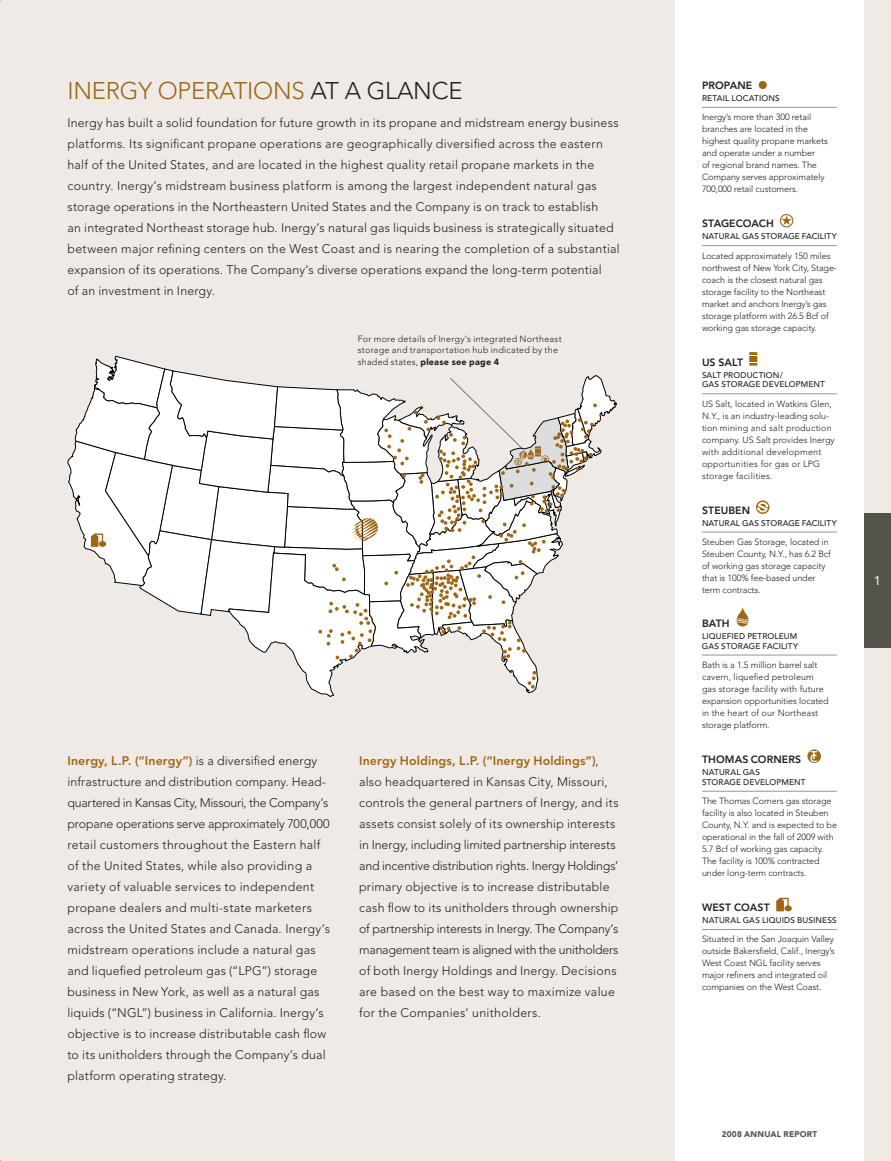
<style>
.page{position:relative;width:891px;height:1161px;background:#fff}
.page>*{position:absolute;margin:0;border:0;box-sizing:border-box;transform-origin:0 0}
.t1{font:300 24px "Avenir";letter-spacing:-.01em;color:#9f6614}
.t2{font:500 12.75px "Avenir";color:#efeae6}
.t3{font:300 12.3px/21px "Avenir";letter-spacing:.015em;color:#231f20}
.t4{font:800 10.5px "Avenir";letter-spacing:.01em;color:#231f20}
.t5{font:800 10.5px "Avenir";letter-spacing:-.01em;color:#231f20}
.t6{font:800 10.5px "Avenir";color:#fff}
.t7{font:300 9px/12px "Avenir";letter-spacing:-.01em;color:#231f20}
.t8{font:300 9px/12px "Avenir";letter-spacing:.02em;color:#231f20}
.t9{font:300 9px/11.2px "Avenir";letter-spacing:.025em;color:#231f20}
.t10{font:500 8.25px/9.9px "Avenir";letter-spacing:.015em;color:#231f20}
.t11{font:900 8.25px "Avenir";letter-spacing:.025em;color:#53534a}
.t12{font:800 5.85px "Avenir";color:#d9d9d9}
.s1{color:#231f20}
.s2{font-weight:900}
.s3{font-weight:800;color:#9f6614}
</style>
<div class="page">
<div style="left:2px;top:0;width:673px;height:1161px;background:#efeae6"></div>
<div style="left:864px;top:0;width:27px;height:1161px;background:#efeae6"></div>
<div style="left:864px;top:513px;width:27px;height:135px;background:#53534a"></div>
<hr style="left:702px;top:107px;width:135px;height:1px;background:#949698">
<hr style="left:702px;top:393px;width:135px;height:1px;background:#949698">
<hr style="left:702px;top:655px;width:135px;height:1px;background:#949698">
<hr style="left:702px;top:929px;width:135px;height:1px;background:#949698">
<hr style="left:702px;top:532px;width:135px;height:1px;background:#949698">
<hr style="left:702px;top:791px;width:135px;height:1px;background:#949698">
<hr style="left:702px;top:245px;width:135px;height:1px;background:#949698">
<div style="left:759px;top:81px;width:8px;height:8px;background:#9f6614;border-radius:50%"></div>
<svg style="left:776px;top:898px;width:16px;height:13px"></svg>
<svg style="left:749px;top:352px;width:8px;height:14px"></svg>
<svg style="left:756px;top:500px;width:14px;height:14px"></svg>
<svg style="left:780px;top:214px;width:13px;height:13px"></svg>
<svg style="left:736px;top:607px;width:13px;height:20px"></svg>
<svg style="left:736px;top:618px;width:13px;height:6px"></svg>
<svg style="left:68px;top:356px;width:549px;height:341px"></svg>
<div style="left:807px;top:749px;width:14px;height:14px;background:#9f6614;border-radius:50%"></div>
<hr style="left:0;top:0;width:2px;height:1161px;background:#efeae6">
<h1 class="t1" style="left:68px;top:77px;width:397px">INERGY OPERATIONS <span class="s1">AT A GLANCE</span></h1>
<p class="t3" style="left:68px;top:112px;width:554px">Inergy has built a solid foundation for future growth in its propane and midstream energy business platforms. Its significant propane operations are geographically diversified across the eastern half of the United States, and are located in the highest quality retail propane markets in the country. Inergy’s midstream business platform is among the largest independent natural gas storage operations in the Northeastern United States and the Company is on track to establish<br>an integrated Northeast storage hub. Inergy’s natural gas liquids business is strategically situated between major refining centers on the West Coast and is nearing the completion of a substantial expansion of its operations. The Company’s diverse operations expand the long-term potential<br>of an investment in Inergy.</p>
<p class="t9" style="left:358px;top:333px;width:206px">For more details of Inergy’s integrated Northeast storage and transportation hub indicated by the shaded states, <span class="s2">please see page 4</span></p>
<p class="t12" style="left:521px;top:452px;width:6px">C<sup>T</sup></p>
<p class="t3" style="left:68px;top:751px;width:264px"><span class="s3">INERGY, L.P. (“INERGY”)</span> is a diversified energy infrastructure and distribution company. Head&shy;quartered in Kansas City, Missouri, the Company’s propane operations serve approximately 700,000 retail customers throughout the Eastern half of the United States, while also providing a variety of valuable services to independent propane dealers and multi-state marketers across the United States and Canada. Inergy’s midstream operations include a natural gas and liquefied petroleum gas (“LPG”) storage business in New York, as well as a natural gas liquids (“NGL”) business in California. Inergy’s objective is to increase distributable cash flow to its unitholders through the Company’s dual platform operating strategy.</p>
<p class="t3" style="left:359px;top:751px;width:261px"><span class="s3">INERGY HOLDINGS, L.P. (“INERGY HOLDINGS”)</span>, also headquartered in Kansas City, Missouri, controls the general partners of Inergy, and its assets consist solely of its ownership interests in Inergy, including limited partnership interests and incentive distribution rights. Inergy Holdings’ primary objective is to increase distributable cash flow to its unitholders through ownership of partnership interests in Inergy. The Company’s management team is aligned with the unitholders of both Inergy Holdings and Inergy. Decisions are based on the best way to maximize value for the Companies’ unitholders.</p>
<p class="t4" style="left:702px;top:79px;width:52px">PROPANE</p>
<p class="t10" style="left:702px;top:93px;width:79px">RETAIL LOCATIONS</p>
<p class="t7" style="left:702px;top:111px;width:127px">Inergy’s more than 300 retail branches are located in the highest quality propane markets and operate under a number<br>of regional brand names. The<br>Company serves approximately<br>700,000 retail customers.</p>
<p class="t5" style="left:702px;top:217px;width:65px">STAGECOACH</p>
<p class="t10" style="left:702px;top:232px;width:136px">NATURAL GAS STORAG E FACILITY</p>
<p class="t7" style="left:702px;top:249px;width:136px">Located approximately 150 miles northwest of New York City, Stage&shy;coach is the closest natural gas storage facility to the Northeast market and anchors Inergy’s gas storage platform with 26.5 Bcf of working gas storage capacity.</p>
<p class="t4" style="left:702px;top:356px;width:43px">US SALT</p>
<p class="t10" style="left:702px;top:370px;width:124px">SALT PRODUCTION/<br>GAS STORAG E DEVELOPMENT</p>
<p class="t8" style="left:702px;top:398px;width:134px">US Salt, located in Watkins Glen,<br>N.Y., is an industry-leading solu&shy;tion mining and salt production company. US Salt provides Inergy with additional development opportunities for gas or LPG storage facilities.</p>
<p class="t4" style="left:702px;top:504px;width:50px">STEUBEN</p>
<p class="t10" style="left:702px;top:518px;width:136px">NATURAL GAS STORAG E FACILITY</p>
<p class="t7" style="left:702px;top:536px;width:130px">Steuben Gas Storage, located in<br>Steuben County, N.Y., has 6.2 Bcf of working gas storage capacity that is 100% fee-based under term contracts.</p>
<p class="t4" style="left:702px;top:617px;width:27px">BATH</p>
<p class="t10" style="left:702px;top:631px;width:98px">LIQUEFIED PETROLEUM<br>GAS STORAG E FACILITY</p>
<p class="t7" style="left:702px;top:659px;width:128px">Bath is a 1.5 million barrel salt cavern, liquefied petroleum gas storage facility with future expansion opportunities located in the heart of our Northeast storage platform.</p>
<p class="t6" style="left:810px;top:752px;width:9px">C<sup>T</sup></p>
<p class="t4" style="left:702px;top:753px;width:99px">THOMAS CORNERS</p>
<p class="t10" style="left:702px;top:767px;width:105px">NATURAL GAS<br>STORAG E DEVELOPMENT</p>
<p class="t7" style="left:702px;top:795px;width:137px">The Thomas Corners gas storage facility is also located in Steuben<br>County, N.Y. and is expected to be operational in the fall of 2009 with<br>5.7 Bcf of working gas capacity.<br>The facility is 100% contracted under long-term contracts.</p>
<p class="t4" style="left:702px;top:901px;width:69px">WEST COAST</p>
<p class="t10" style="left:702px;top:916px;width:136px">NATURAL GAS LIQUIDS BUSINESS</p>
<p class="t7" style="left:702px;top:933px;width:134px">Situated in the San Joaquin Valley outside Bakersfield, Calif., Inergy’s West Coast NGL facility serves major refiners and integrated oil companies on the West Coast.</p>
<p class="t2" style="left:874px;top:574px;width:9px">1</p>
<p class="t11" style="left:722px;top:1129px;width:97px">2008 ANNUAL REPORT</p>
</div>
